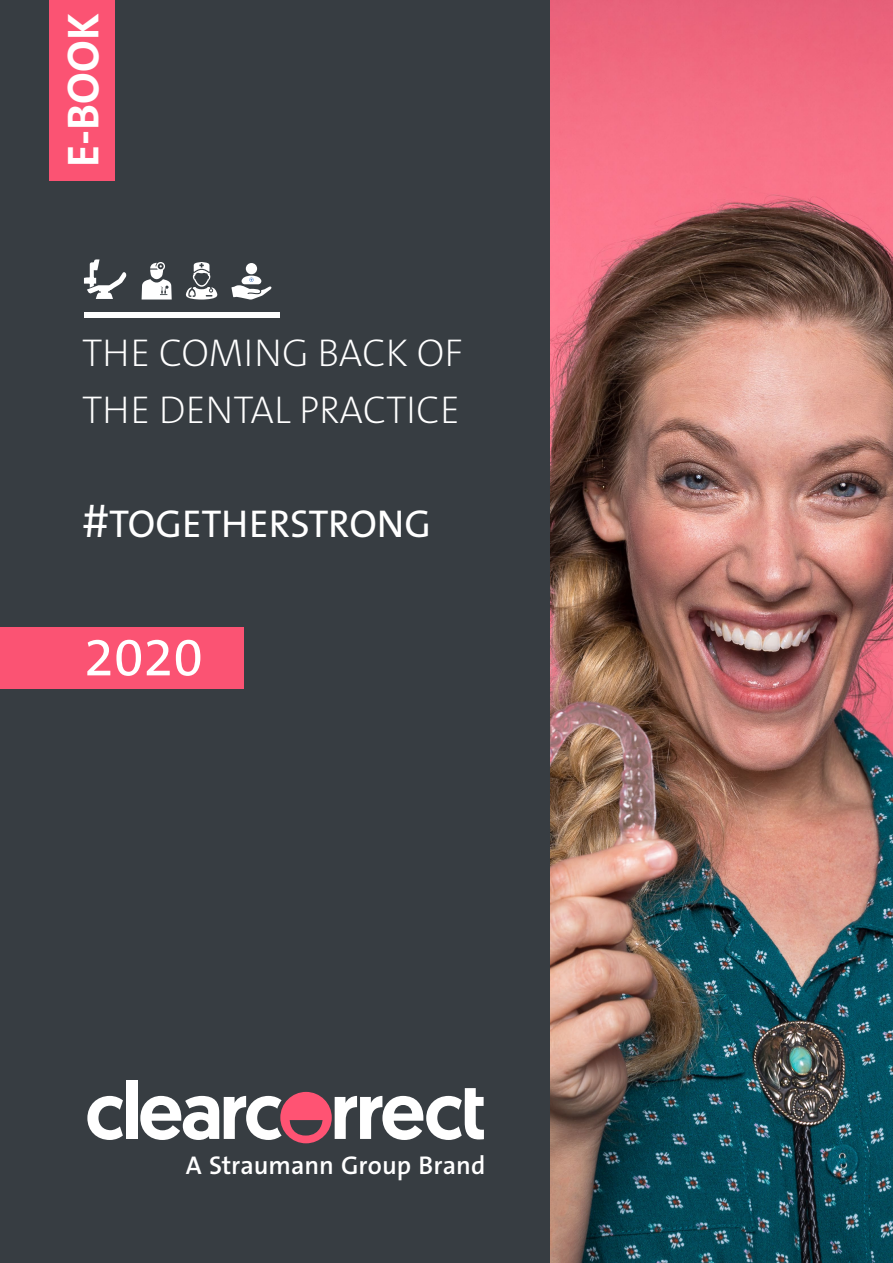
<style>
.page{position:relative;width:893px;height:1263px;background:#fff}
.page>*{position:absolute;margin:0;border:0;box-sizing:border-box;transform-origin:0 0}
.t1{font:54px "The Sans B5 Plain";color:#fff}
.t2{font:700 45px "The Sans B7";color:#fff}
.t3{font:200 39px/57px "The Sans B2";color:#fff}
.t4{font:39px "The Sans B5 Plain";color:#fff}
.t5{font:25.8px "The Sans LP6 Se Bld";letter-spacing:-.005em;color:#fff}
.s1{font-size:49.5px}
</style>
<div class="page">
<div style="left:0;top:0;width:551px;height:1263px;background:#373d42"></div>
<div style="left:50px;top:0;width:65px;height:180px;background:#fb5373"></div>
<div style="left:84px;top:312px;width:195px;height:6px;background:#fff"></div>
<div style="left:0;top:627px;width:243px;height:61px;background:#fb5373"></div>
<svg style="left:142px;top:262px;width:30px;height:37px"></svg>
<svg style="left:186px;top:262px;width:31px;height:38px"></svg>
<div style="left:246px;top:263px;width:11px;height:11px;background:#fff;border-radius:50%"></div>
<svg style="left:231px;top:276px;width:41px;height:24px"></svg>
<svg style="left:84px;top:259px;width:43px;height:40px"></svg>
<img style="left:551px;top:0;width:342px;height:1263px">
<svg style="left:87px;top:1096px;width:36px;height:44px"></svg>
<div style="left:126px;top:1081px;width:11px;height:58px;background:#fff"></div>
<svg style="left:140px;top:1088px;width:344px;height:55px"></svg>
<p class="t2" style="left:60px;top:167px;width:155px;rotate:-90deg">E-BOOK</p>
<p class="t3" style="left:82px;top:326px;width:382px">THE COMING BACK OF<br>THE DENTAL PRACTICE</p>
<p class="t4" style="left:82px;top:504px;width:350px"><span class="s1">#</span>TOGETHERSTRONG</p>
<h1 class="t1" style="left:84px;top:629px;width:120px">2020</h1>
<p class="t5" style="left:186px;top:1149px;width:301px">A Straumann Group Brand</p>
</div>
